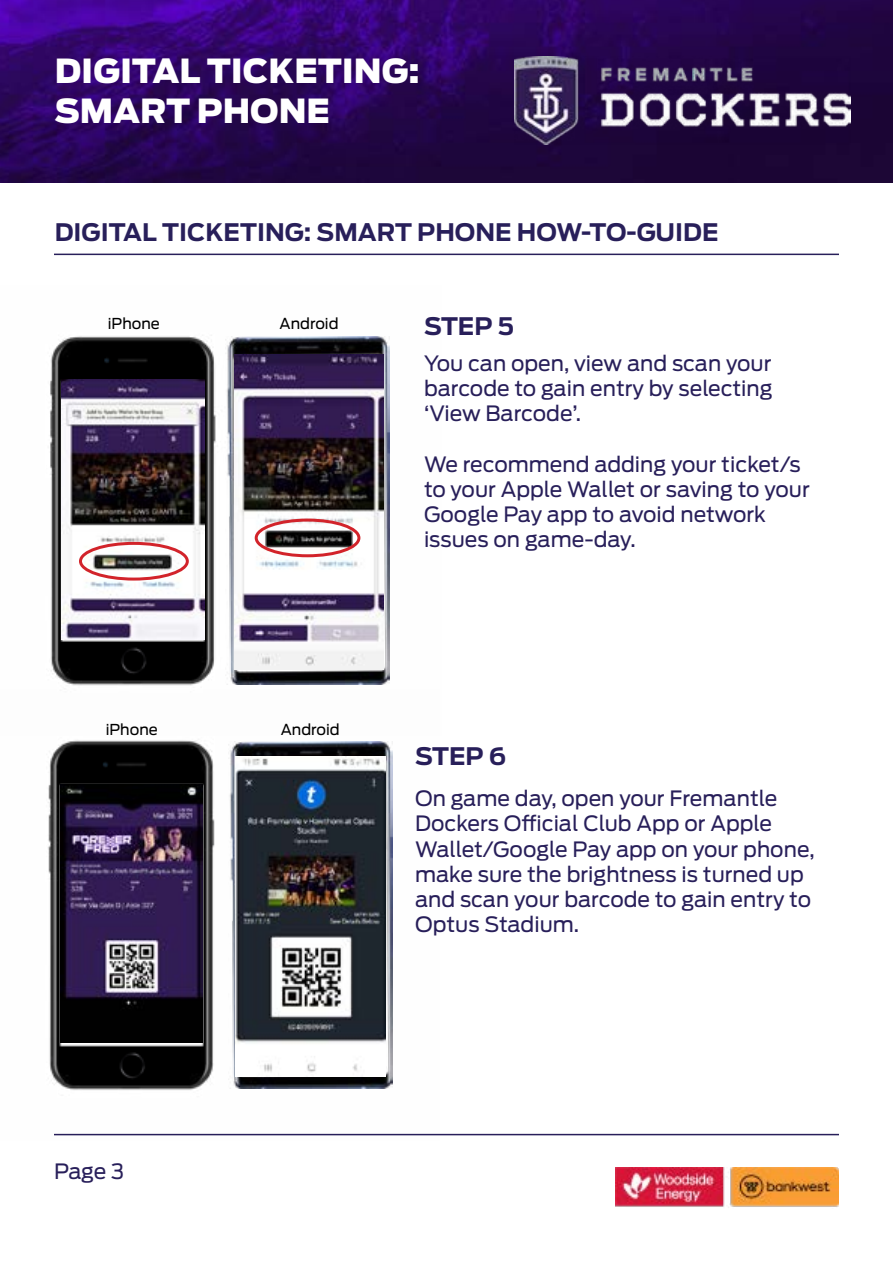
<style>
.page{position:relative;width:893px;height:1263px;background:#fff}
.page>*{position:absolute;margin:0;border:0;box-sizing:border-box;transform-origin:0 0}
.t1{font:900 33px/39.6px "Antenna";color:#fff}
.t2{font:700 24px "Antenna";color:#281f5a}
.t3{font:21px/25.2px "Antenna";color:#281f5a}
.t4{font:15px "Antenna";color:#000}
</style>
<div class="page">
<img style="left:0;top:0;width:893px;height:183px">
<hr style="left:54px;top:254px;width:785px;height:1px;background:#281f5a">
<hr style="left:54px;top:1134px;width:785px;height:1px;background:#281f5a">
<img style="left:616px;top:1168px;width:223px;height:40px">
<img style="left:515px;top:56px;width:336px;height:88px">
<img style="left:50px;top:336px;width:340px;height:350px">
<img style="left:62px;top:380px;width:143px;height:259px">
<div style="left:79px;top:542px;width:110px;height:39px;border:3px solid #d2232a;border-radius:50%"></div>
<img style="left:226px;top:337px;width:164px;height:347px">
<img style="left:235px;top:354px;width:148px;height:316px">
<div style="left:255px;top:519px;width:105px;height:38px;border:3px solid #d2232a;border-radius:50%"></div>
<img style="left:48px;top:740px;width:392px;height:396px">
<img style="left:61px;top:785px;width:141px;height:257px">
<img style="left:228px;top:741px;width:164px;height:348px">
<img style="left:236px;top:757px;width:149px;height:319px">
<h1 class="t1" style="left:55px;top:51px;width:366px">DIGITAL TICKETING:<br>SMART PHONE</h1>
<p class="t2" style="left:55px;top:218px;width:665px">DIGITAL TICKETING: SMART PHONE HOW-TO-GUIDE</p>
<p class="t4" style="left:108px;top:315px;width:54px">iPhone</p>
<p class="t4" style="left:280px;top:315px;width:60px">Android</p>
<p class="t4" style="left:106px;top:721px;width:54px">iPhone</p>
<p class="t4" style="left:281px;top:721px;width:60px">Android</p>
<p class="t2" style="left:424px;top:311px;width:91px">STEP 5</p>
<p class="t3" style="left:424px;top:351px;width:350px;text-align:justify">You can open, view and scan your barcode to gain entry by selecting ‘View Barcode’.</p>
<p class="t3" style="left:424px;top:451px;width:387px">We recommend adding your ticket/s to your Apple Wallet or saving to your<br>Google Pay app to avoid network issues on game-day.</p>
<p class="t2" style="left:415px;top:742px;width:93px">STEP 6</p>
<p class="t3" style="left:415px;top:786px;width:401px">On game day, open your Fremantle<br>Dockers Official Club App or Apple<br>Wallet/Google Pay app on your phone, make sure the brightness is turned up and scan your barcode to gain entry to<br>Optus Stadium.</p>
<p class="t3" style="left:54px;top:1158px;width:72px">Page 3</p>
</div>
